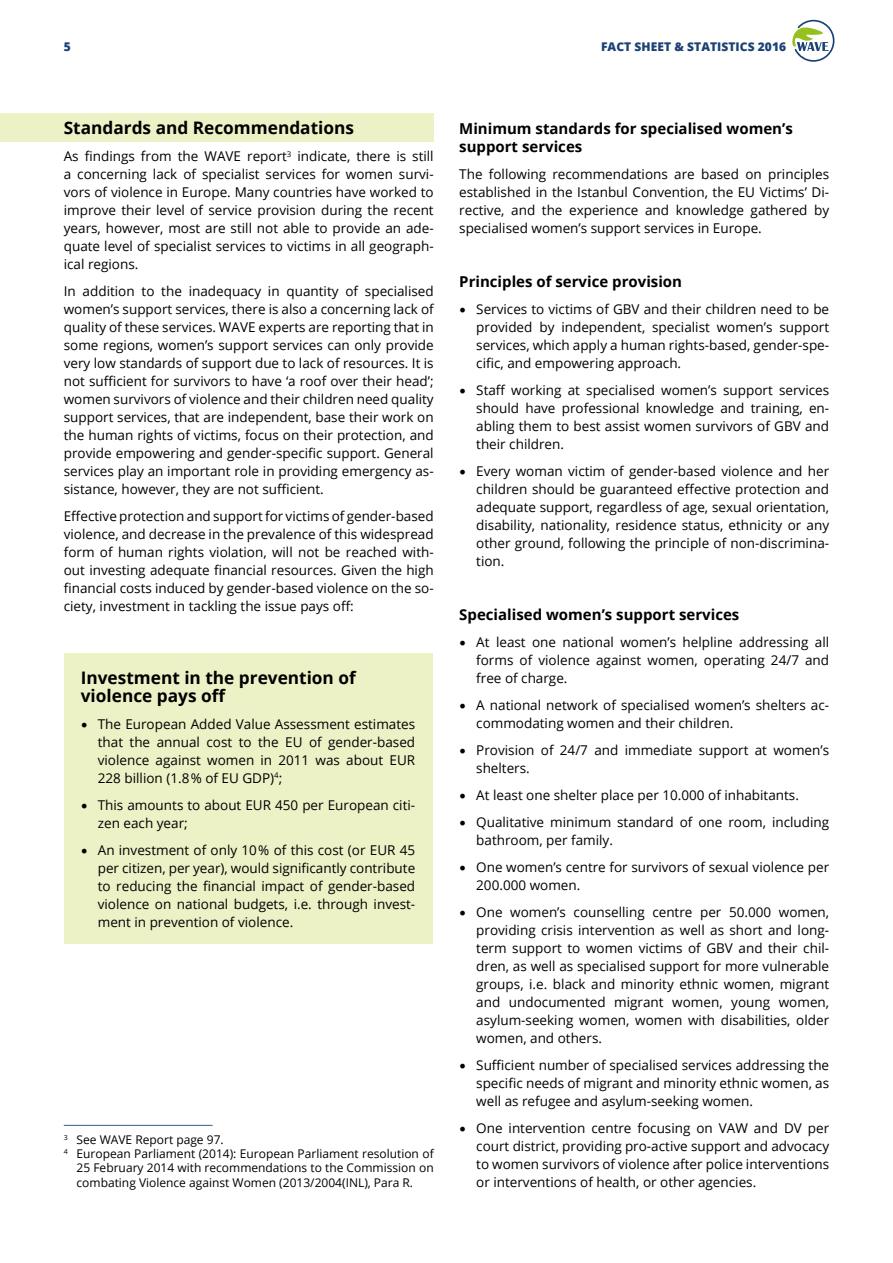
<style>
.page{position:relative;width:893px;height:1263px;background:#fff}
.page>*{position:absolute;margin:0;border:0;box-sizing:border-box;transform-origin:0 0}
.t1{font:700 17.25px/18px "Open Sans";color:#000}
.t2{font:700 15px/18px "Open Sans";color:#000}
.t3{font:13.5px/18px "Open Sans";color:#000;text-align:justify}
.t4{font:12px "Open Sans";color:#000}
.t5{font:800 12px "Open Sans";letter-spacing:.005em;color:#1b4175}
.s1{font-family:"Minion Pro";font-size:18px}
</style>
<div class="page">
<svg style="left:792px;top:20px;width:42px;height:42px"></svg>
<div style="left:0;top:114px;width:434px;height:28px;background:#edf1c6"></div>
<div style="left:64px;top:653px;width:368px;height:291px;background:#edf1c6"></div>
<hr style="left:64px;top:1125px;width:149px;height:1px;background:#335e89">
<p class="t5" style="left:64px;top:37px;width:9px">5</p>
<p class="t5" style="left:601px;top:37px;width:187px">FACT SHEET &amp; STATISTICS 2016</p>
<p class="t1" style="left:64px;top:119px;width:292px">Standards and Recommendations</p>
<p class="t3" style="left:64px;top:147px;width:371px">As findings from the WAVE report<sup>3</sup> indicate, there is still a concerning lack of specialist services for women survi&shy;vors of violence in Europe. Many countries have worked to improve their level of service provision during the recent years, however, most are still not able to provide an ade&shy;quate level of specialist services to victims in all geograph&shy;ical regions.</p>
<p class="t3" style="left:64px;top:282px;width:371px">In addition to the inadequacy in quantity of specialised women’s support services, there is also a concerning lack of quality of these services. WAVE experts are reporting that in some regions, women’s support services can only provide very low standards of support due to lack of resources. It is not sufficient for survivors to have ‘a roof over their head’; women survivors of violence and their children need quality support services, that are independent, base their work on the human rights of victims, focus on their protection, and provide empowering and gender-specific support. General services play an important role in providing emergency as&shy;sistance, however, they are not sufficient.</p>
<p class="t3" style="left:64px;top:507px;width:371px">Effective protection and support for victims of gender-based violence, and decrease in the prevalence of this widespread form of human rights violation, will not be reached with&shy;out investing adequate financial resources. Given the high financial costs induced by gender-based violence on the so&shy;ciety, investment in tackling the issue pays off:</p>
<p class="t1" style="left:81px;top:668px;width:277px">Investment in the prevention of violence pays off</p>
<p class="t3" style="left:98px;top:714px;width:319px;text-indent:-17px"><span class="s1">•</span> The European Added Value Assessment estimates that the annual cost to the EU of gender-based violence against women in 2011 was about EUR 228 billion (1.8% of EU GDP)<sup>4</sup>;</p>
<p class="t3" style="left:98px;top:795px;width:319px;text-indent:-17px"><span class="s1">•</span> This amounts to about EUR 450 per European citi&shy;zen each year;</p>
<p class="t3" style="left:98px;top:840px;width:319px;text-indent:-17px"><span class="s1">•</span> An investment of only 10% of this cost (or EUR 45 per citizen, per year), would significantly contribute to reducing the financial impact of gender-based violence on national budgets, i.e. through invest&shy;ment in prevention of violence.</p>
<p class="t4" style="left:64px;top:1131px;width:161px"><sup>3</sup> See WAVE Report page 97.</p>
<p class="t4" style="left:64px;top:1145px;width:371px"><sup>4</sup> European Parliament (2014): European Parliament resolution of</p>
<p class="t4" style="left:77px;top:1160px;width:359px">25 February 2014 with recommendations to the Commission on</p>
<p class="t4" style="left:77px;top:1174px;width:338px">combating Violence against Women (2013/2004(INL), Para R.</p>
<p class="t2" style="left:459px;top:119px;width:335px">Minimum standards for specialised women’s support services</p>
<p class="t3" style="left:459px;top:165px;width:371px">The following recommendations are based on principles established in the Istanbul Convention, the EU Victims’ Di&shy;rective, and the experience and knowledge gathered by specialised women’s support services in Europe.</p>
<p class="t2" style="left:459px;top:272px;width:224px">Principles of service provision</p>
<p class="t3" style="left:476px;top:300px;width:354px;text-indent:-17px"><span class="s1">•</span> Services to victims of GBV and their children need to be provided by independent, specialist women’s support services, which apply a human rights-based, gender-spe&shy;cific, and empowering approach.</p>
<p class="t3" style="left:476px;top:381px;width:354px;text-indent:-17px"><span class="s1">•</span> Staff working at specialised women’s support services should have professional knowledge and training, en&shy;abling them to best assist women survivors of GBV and their children.</p>
<p class="t3" style="left:476px;top:462px;width:354px;text-indent:-17px"><span class="s1">•</span> Every woman victim of gender-based violence and her children should be guaranteed effective protection and adequate support, regardless of age, sexual orientation, disability, nationality, residence status, ethnicity or any other ground, following the principle of non-discrimina&shy;tion.</p>
<p class="t2" style="left:459px;top:605px;width:282px">Specialised women’s support services</p>
<p class="t3" style="left:476px;top:633px;width:354px;text-indent:-17px"><span class="s1">•</span> At least one national women’s helpline addressing all forms of violence against women, operating 24/7 and free of charge.</p>
<p class="t3" style="left:476px;top:696px;width:354px;text-indent:-17px"><span class="s1">•</span> A national network of specialised women’s shelters ac&shy;commodating women and their children.</p>
<p class="t3" style="left:476px;top:741px;width:354px;text-indent:-17px"><span class="s1">•</span> Provision of 24/7 and immediate support at women’s shelters.</p>
<p class="t3" style="left:459px;top:786px;width:341px"><span class="s1">•</span> At least one shelter place per 10.000 of inhabitants.</p>
<p class="t3" style="left:476px;top:813px;width:354px;text-indent:-17px"><span class="s1">•</span> Qualitative minimum standard of one room, including bathroom, per family.</p>
<p class="t3" style="left:476px;top:858px;width:354px;text-indent:-17px"><span class="s1">•</span> One women’s centre for survivors of sexual violence per<br>200.000 women.</p>
<p class="t3" style="left:476px;top:903px;width:354px;text-indent:-17px"><span class="s1">•</span> One women’s counselling centre per 50.000 women, providing crisis intervention as well as short and long&shy;term support to women victims of GBV and their chil&shy;dren, as well as specialised support for more vulnerable groups, i.e. black and minority ethnic women, migrant and undocumented migrant women, young women, asylum-seeking women, women with disabilities, older women, and others.</p>
<p class="t3" style="left:476px;top:1056px;width:354px;text-indent:-17px"><span class="s1">•</span> Sufficient number of specialised services addressing the specific needs of migrant and minority ethnic women, as well as refugee and asylum-seeking women.</p>
<p class="t3" style="left:476px;top:1119px;width:354px;text-indent:-17px"><span class="s1">•</span> One intervention centre focusing on VAW and DV per court district, providing pro-active support and advocacy to women survivors of violence after police interventions or interventions of health, or other agencies.</p>
</div>
